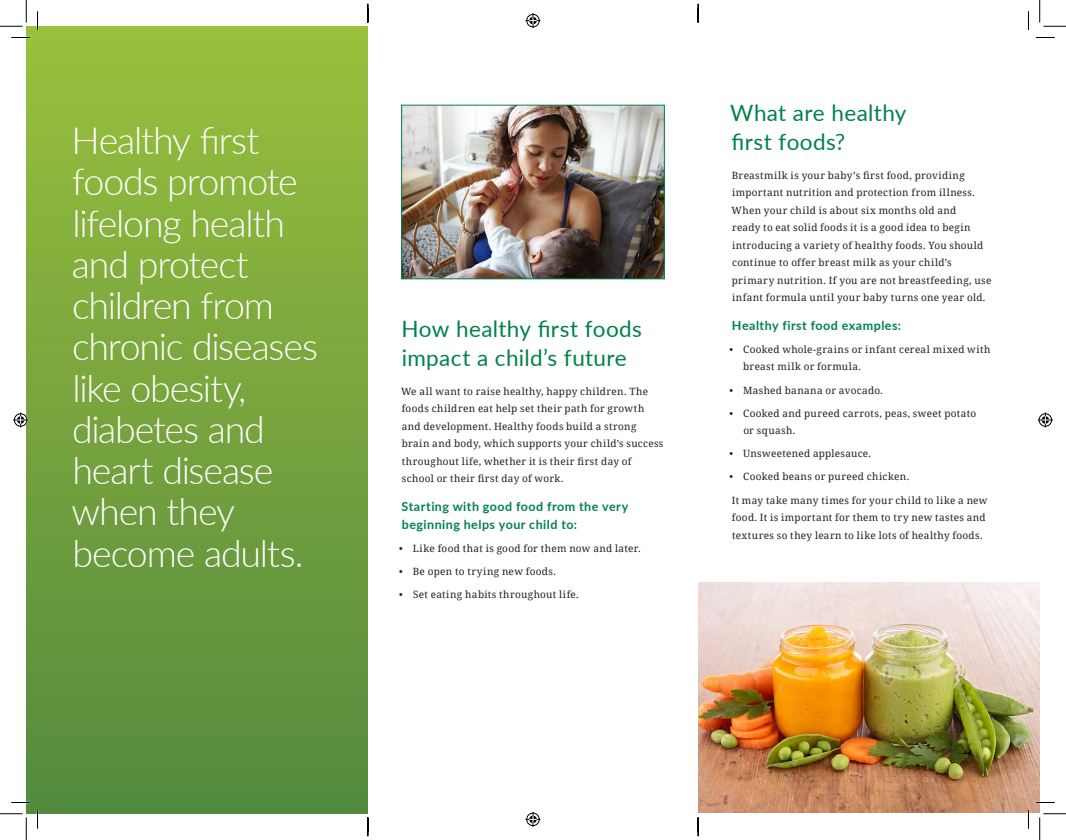
<style>
.page{position:relative;width:1066px;height:840px;background:#fff}
.page>*{position:absolute;margin:0;border:0;box-sizing:border-box;transform-origin:0 0}
.t1{font:300 37.5px/41.2px "Lato";letter-spacing:-.03em;color:#fff}
.t2{font:22.5px/28.8px "Lato";letter-spacing:.015em;color:#018249}
.t3{font:700 12.5px/17.5px "Lato";letter-spacing:.04em;color:#018249}
.t4{font:10px/17.5px "Noto Serif";letter-spacing:.03em;color:#231f20}
</style>
<div class="page">
<img style="left:403px;top:107px;width:259px;height:170px">
<div style="left:401px;top:105px;width:263px;height:174px;border:1px solid #018249"></div>
<div style="left:26px;top:26px;width:342px;height:788px;background:linear-gradient(to bottom,#99c03d,#548a3f)"></div>
<img style="left:698px;top:583px;width:341px;height:229px">
<svg style="left:11px;top:37px;width:19px;height:1px"></svg>
<svg style="left:1036px;top:37px;width:18px;height:1px"></svg>
<svg style="left:11px;top:802px;width:19px;height:1px"></svg>
<svg style="left:1035px;top:802px;width:19px;height:1px"></svg>
<svg style="left:37px;top:11px;width:1px;height:19px"></svg>
<svg style="left:37px;top:810px;width:1px;height:19px"></svg>
<svg style="left:0;top:0;width:27px;height:27px"></svg>
<svg style="left:0;top:814px;width:27px;height:26px"></svg>
<svg style="left:1039px;top:0;width:26px;height:27px"></svg>
<svg style="left:1039px;top:814px;width:26px;height:26px"></svg>
<svg style="left:525px;top:13px;width:15px;height:15px"></svg>
<svg style="left:525px;top:812px;width:15px;height:15px"></svg>
<svg style="left:13px;top:412px;width:15px;height:16px"></svg>
<svg style="left:1037px;top:412px;width:15px;height:16px"></svg>
<svg style="left:367px;top:4px;width:1px;height:18px"></svg>
<svg style="left:367px;top:818px;width:1px;height:18px"></svg>
<svg style="left:697px;top:4px;width:1px;height:18px"></svg>
<svg style="left:697px;top:818px;width:1px;height:18px"></svg>
<p class="t1" style="left:71px;top:119px;width:248px">Healthy first foods promote lifelong health and protect children from chronic diseases like obesity, diabetes and heart disease when they become adults.</p>
<p class="t2" style="left:401px;top:314px;width:242px">How healthy first foods impact a child’s future</p>
<p class="t4" style="left:401px;top:382px;width:264px">We all want to raise healthy, happy children. The foods children eat help set their path for growth and development. Healthy foods build a strong brain and body, which supports your child’s success throughout life, whether it is their first day of school or their first day of work.</p>
<p class="t3" style="left:401px;top:497px;width:228px">Starting with good food from the very beginning helps your child to:</p>
<p class="t4" style="left:399px;top:539px;width:243px">• Like food that is good for them now and later.</p>
<p class="t4" style="left:399px;top:562px;width:158px">• Be open to trying new foods.</p>
<p class="t4" style="left:399px;top:585px;width:181px">• Set eating habits throughout life.</p>
<p class="t2" style="left:730px;top:98px;width:178px">What are healthy first foods?</p>
<p class="t4" style="left:731px;top:166px;width:261px">Breastmilk is your baby’s first food, providing important nutrition and protection from illness.<br>When your child is about six months old and<br>ready to eat solid foods it is a good idea to begin introducing a variety of healthy foods. You should continue to offer breast milk as your child’s primary nutrition. If you are not breastfeeding, use infant formula until your baby turns one year old.</p>
<p class="t3" style="left:731px;top:316px;width:171px">Healthy first food examples:</p>
<p class="t4" style="left:743px;top:340px;width:248px;text-indent:-14px">• Cooked whole-grains or infant cereal mixed with breast milk or formula.</p>
<p class="t4" style="left:729px;top:381px;width:155px">• Mashed banana or avocado.</p>
<p class="t4" style="left:743px;top:404px;width:234px;text-indent:-14px">• Cooked and pureed carrots, peas, sweet potato or squash.</p>
<p class="t4" style="left:729px;top:445px;width:143px">• Unsweetened applesauce.</p>
<p class="t4" style="left:729px;top:468px;width:181px">• Cooked beans or pureed chicken.</p>
<p class="t4" style="left:731px;top:491px;width:257px">It may take many times for your child to like a new food. It is important for them to try new tastes and textures so they learn to like lots of healthy foods.</p>
</div>
